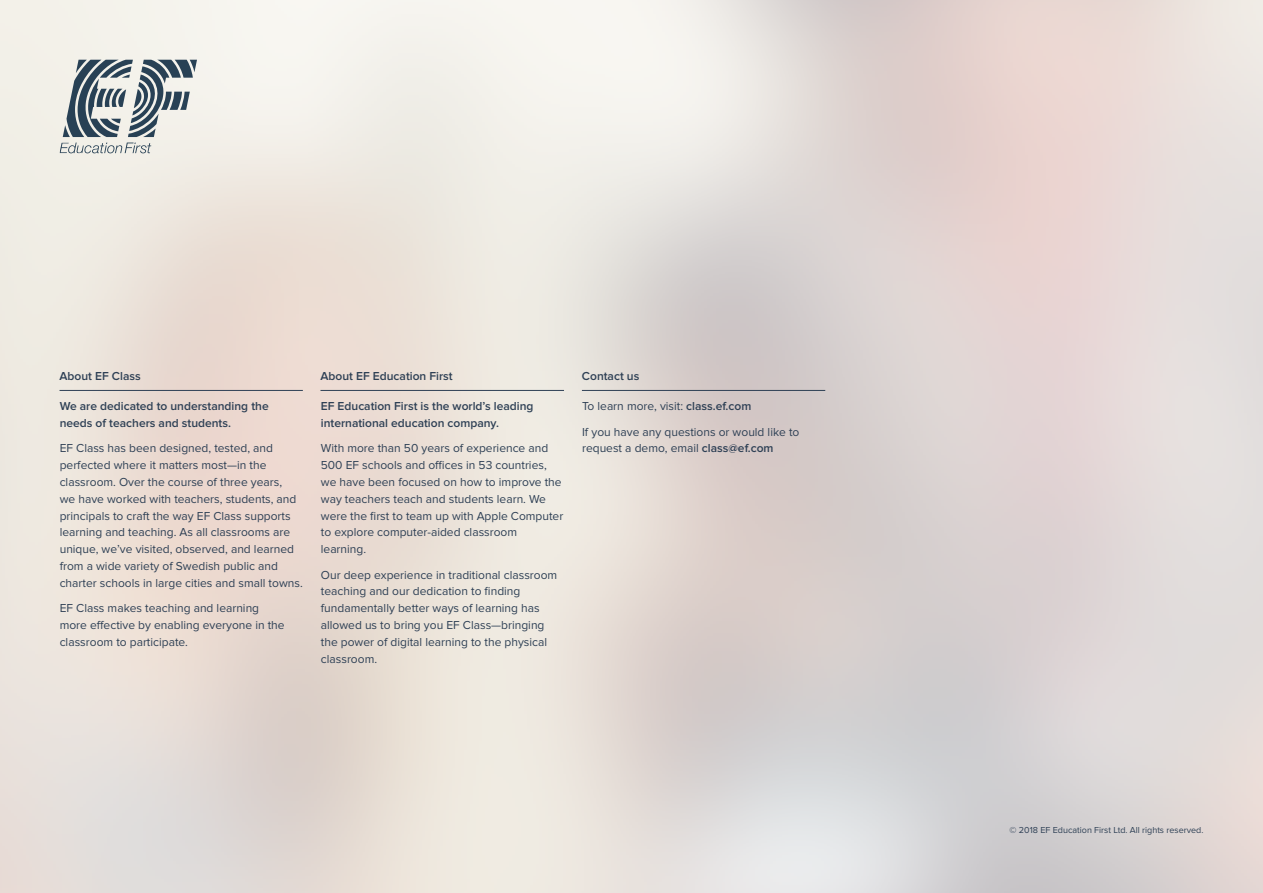
<style>
.page{position:relative;width:1263px;height:893px;background:#fff}
.page>*{position:absolute;margin:0;border:0;box-sizing:border-box;transform-origin:0 0}
.t1{font:12px/16.8px "Proxima Nova";color:#2e4055}
.t2{font:600 12px/16.8px "Proxima Nova";color:#2e4055}
.t3{font:9px "Proxima Nova";color:#2e4055}
.s1{font-weight:600}
</style>
<div class="page">
<hr style="left:60px;top:390px;width:243px;height:1px;background:#2e4055">
<hr style="left:582px;top:390px;width:243px;height:1px;background:#2e4055">
<hr style="left:320px;top:390px;width:244px;height:1px;background:#2e4055">
<svg style="left:63px;top:60px;width:134px;height:77px;background:#99a3a8"></svg>
<svg style="left:60px;top:143px;width:91px;height:10px"></svg>
<p class="t2" style="left:60px;top:367px;width:83px">About EF Class</p>
<p class="t2" style="left:320px;top:367px;width:134px">About EF Education First</p>
<p class="t2" style="left:582px;top:367px;width:59px">Contact us</p>
<p class="t2" style="left:60px;top:398px;width:210px">We are dedicated to understanding the needs of teachers and students.</p>
<p class="t1" style="left:60px;top:440px;width:245px">EF Class has been designed, tested, and perfected where it matters most—in the classroom. Over the course of three years,<br>we have worked with teachers, students, and principals to craft the way EF Class supports learning and teaching. As all classrooms are unique, we’ve visited, observed, and learned from a wide variety of Swedish public and charter schools in large cities and small towns.</p>
<p class="t1" style="left:60px;top:600px;width:226px">EF Class makes teaching and learning more effective by enabling everyone in the classroom to participate.</p>
<p class="t2" style="left:321px;top:398px;width:214px">EF Education First is the world’s leading international education company.</p>
<p class="t1" style="left:321px;top:440px;width:244px">With more than 50 years of experience and 500 EF schools and offices in 53 countries, we have been focused on how to improve the way teachers teach and students learn. We were the first to team up with Apple Computer to explore computer-aided classroom learning.</p>
<p class="t1" style="left:321px;top:566px;width:238px">Our deep experience in traditional classroom teaching and our dedication to finding fundamentally better ways of learning has allowed us to bring you EF Class—bringing the power of digital learning to the physical classroom.</p>
<p class="t1" style="left:582px;top:394px;width:219px;line-height:25.3px">To learn more, visit: <span class="s1">class.ef.com<br></span>If you have any questions or would like to</p>
<p class="t1" style="left:582px;top:440px;width:193px">request a demo, email <span class="s1">class@ef.com</span></p>
<p class="t3" style="left:1009px;top:825px;width:195px">© 2018 EF Education First Ltd. All rights reserved.</p>
</div>
